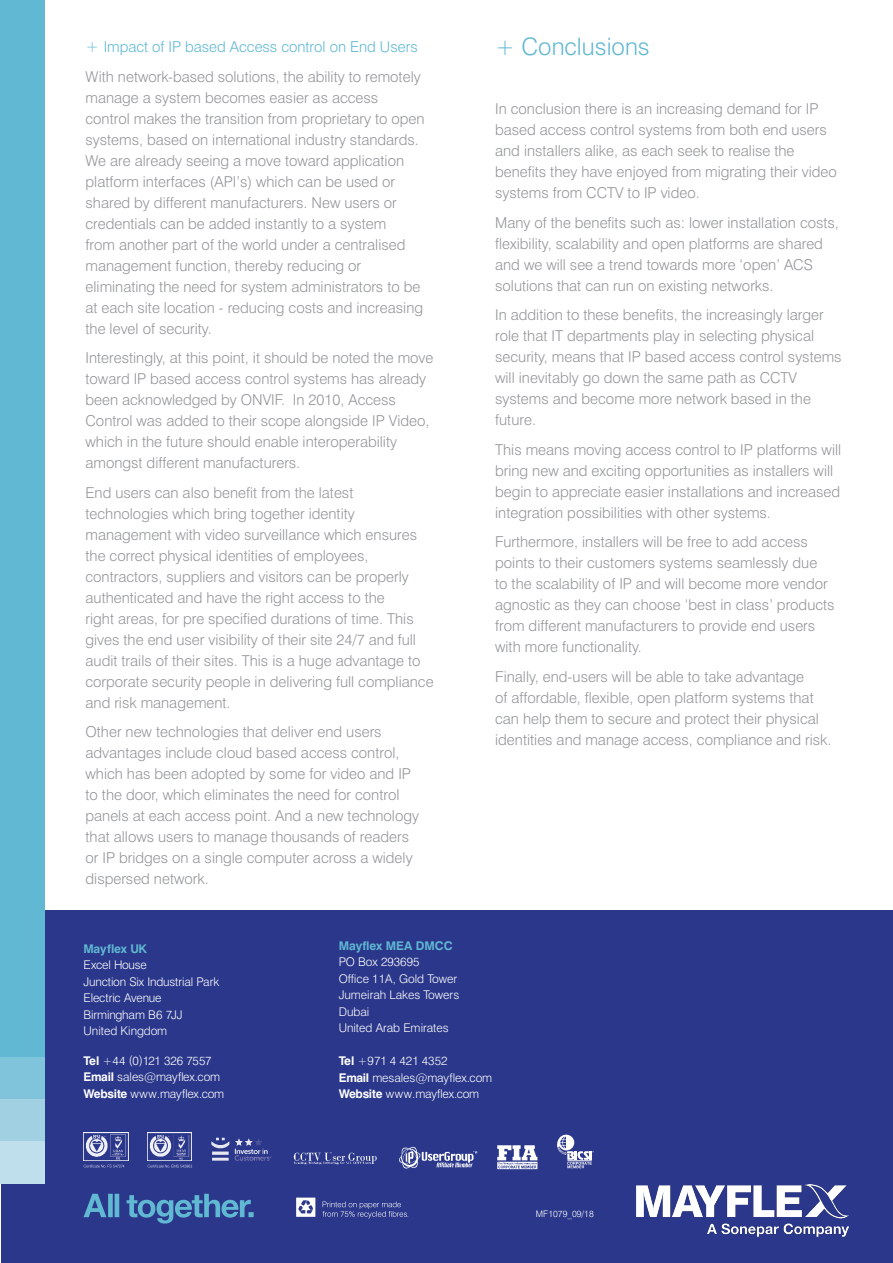
<style>
.page{position:relative;width:893px;height:1263px;background:#fff}
.page>*{position:absolute;margin:0;border:0;box-sizing:border-box;transform-origin:0 0}
.Body_copy{font:300 24px "Swiss 721 BT";color:#60b8d2}
.Body_copy-2{font:300 15px/21px "Swiss 721 BT";color:#939598}
.Body_copy-3{font:300 15px "Swiss 721 BT";color:#60b8d2}
.t1{font:300 12px/16.5px "Swiss 721 BT";color:#fff}
.t2{font:700 12px "Swiss 721 BT";color:#60b8d2}
.t3{font:300 12px "Swiss 721 BT";letter-spacing:-.02em;color:#fff}
.t4{font:300 9px "Swiss 721 BT";color:#fff}
.s1{font-size:16.5px}
.s2{font-weight:700}
</style>
<div class="page">
<div style="left:1px;top:910px;width:892px;height:353px;background:#2a378a"></div>
<div style="left:0;top:1099px;width:45px;height:42px;background:#a1d0e2"></div>
<div style="left:0;top:1141px;width:45px;height:42px;background:#bedfeb"></div>
<div style="left:0;top:1057px;width:45px;height:42px;background:#80c4dc"></div>
<div style="left:0;top:0;width:45px;height:1057px;background:#60b8d2"></div>
<svg style="left:84px;top:1194px;width:170px;height:29px"></svg>
<img style="left:497px;top:1146px;width:41px;height:23px">
<svg style="left:296px;top:1197px;width:19px;height:20px"></svg>
<svg style="left:323px;top:1201px;width:85px;height:17px"></svg>
<img style="left:293px;top:1152px;width:84px;height:13px">
<img style="left:399px;top:1146px;width:79px;height:23px">
<svg style="left:557px;top:1135px;width:37px;height:33px"></svg>
<svg style="left:148px;top:1164px;width:44px;height:3px"></svg>
<img style="left:147px;top:1132px;width:45px;height:28px">
<svg style="left:84px;top:1164px;width:40px;height:3px"></svg>
<img style="left:84px;top:1132px;width:44px;height:28px">
<img style="left:211px;top:1137px;width:61px;height:24px">
<img style="left:636px;top:1184px;width:213px;height:53px">
<p class="Body_copy-3" style="left:86px;top:38px;width:334px"><span class="s1">+</span> Impact of IP based Access control on End Users</p>
<p class="Body_copy-2" style="left:86px;top:66px;width:341px">With network-based solutions, the ability to remotely manage a system becomes easier as access control makes the transition from proprietary to open systems, based on international industry standards.<br>We are already seeing a move toward application platform interfaces (API’s) which can be used or shared by different manufacturers. New users or credentials can be added instantly to a system<br>from another part of the world under a centralised management function, thereby reducing or eliminating the need for system administrators to be at each site location - reducing costs and increasing the level of security.</p>
<p class="Body_copy-2" style="left:86px;top:347px;width:349px">Interestingly, at this point, it should be noted the move toward IP based access control systems has already been acknowledged by ONVIF. In 2010, Access Control was added to their scope alongside IP Video, which in the future should enable interoperability amongst different manufacturers.</p>
<p class="Body_copy-2" style="left:86px;top:482px;width:350px">End users can also benefit from the latest technologies which bring together identity management with video surveillance which ensures the correct physical identities of employees, contractors, suppliers and visitors can be properly authenticated and have the right access to the<br>right areas, for pre specified durations of time. This gives the end user visibility of their site 24/7 and full audit trails of their sites. This is a huge advantage to corporate security people in delivering full compliance and risk management.</p>
<p class="Body_copy-2" style="left:86px;top:721px;width:335px">Other new technologies that deliver end users advantages include cloud based access control, which has been adopted by some for video and IP to the door, which eliminates the need for control panels at each access point. And a new technology that allows users to manage thousands of readers or IP bridges on a single computer across a widely dispersed network.</p>
<p class="Body_copy" style="left:495px;top:32px;width:156px">+ Conclusions</p>
<p class="Body_copy-2" style="left:495px;top:98px;width:343px">In conclusion there is an increasing demand for IP based access control systems from both end users and installers alike, as each seek to realise the benefits they have enjoyed from migrating their video systems from CCTV to IP video.</p>
<p class="Body_copy-2" style="left:495px;top:212px;width:345px">Many of the benefits such as: lower installation costs, flexibility, scalability and open platforms are shared and we will see a trend towards more ‘open’ ACS solutions that can run on existing networks.</p>
<p class="Body_copy-2" style="left:495px;top:304px;width:348px">In addition to these benefits, the increasingly larger role that IT departments play in selecting physical security, means that IP based access control systems will inevitably go down the same path as CCTV systems and become more network based in the future.</p>
<p class="Body_copy-2" style="left:495px;top:439px;width:348px">This means moving access control to IP platforms will bring new and exciting opportunities as installers will begin to appreciate easier installations and increased integration possibilities with other systems.</p>
<p class="Body_copy-2" style="left:495px;top:531px;width:341px">Furthermore, installers will be free to add access points to their customers systems seamlessly due<br>to the scalability of IP and will become more vendor agnostic as they can choose ‘best in class’ products from different manufacturers to provide end users with more functionality.</p>
<p class="Body_copy-2" style="left:495px;top:666px;width:338px">Finally, end-users will be able to take advantage<br>of affordable, flexible, open platform systems that can help them to secure and protect their physical identities and manage access, compliance and risk.</p>
<p class="t2" style="left:84px;top:941px;width:65px">Mayflex UK</p>
<p class="t3" style="left:84px;top:958px;width:65px">Excel House</p>
<p class="t1" style="left:84px;top:973px;width:137px">Junction Six Industrial Park</p>
<p class="t1" style="left:84px;top:990px;width:79px">Electric Avenue</p>
<p class="t1" style="left:84px;top:1006px;width:101px">Birmingham B6 7JJ</p>
<p class="t1" style="left:84px;top:1023px;width:85px">United Kingdom</p>
<p class="t1" style="left:84px;top:1052px;width:130px"><span class="s2">Tel</span> +44 (0)121 326 7557</p>
<p class="t1" style="left:84px;top:1068px;width:138px"><span class="s2">Email</span> sales@mayflex.com</p>
<p class="t1" style="left:84px;top:1085px;width:142px"><span class="s2">Website</span> www.mayflex.com</p>
<p class="t2" style="left:339px;top:938px;width:116px">Mayflex MEA DMCC</p>
<p class="t1" style="left:339px;top:954px;width:122px">PO Box 293695<br>Office 11A, Gold Tower<br>Jumeirah Lakes Towers<br>Dubai<br>United Arab Emirates</p>
<p class="t1" style="left:339px;top:1053px;width:110px"><span class="s2">Tel</span> +971 4 421 4352</p>
<p class="t1" style="left:339px;top:1069px;width:155px"><span class="s2">Email</span> mesales@mayflex.com</p>
<p class="t1" style="left:339px;top:1086px;width:142px"><span class="s2">Website</span> www.mayflex.com</p>
<p class="t4" style="left:536px;top:1208px;width:59px">MF1079_09/18</p>
</div>
